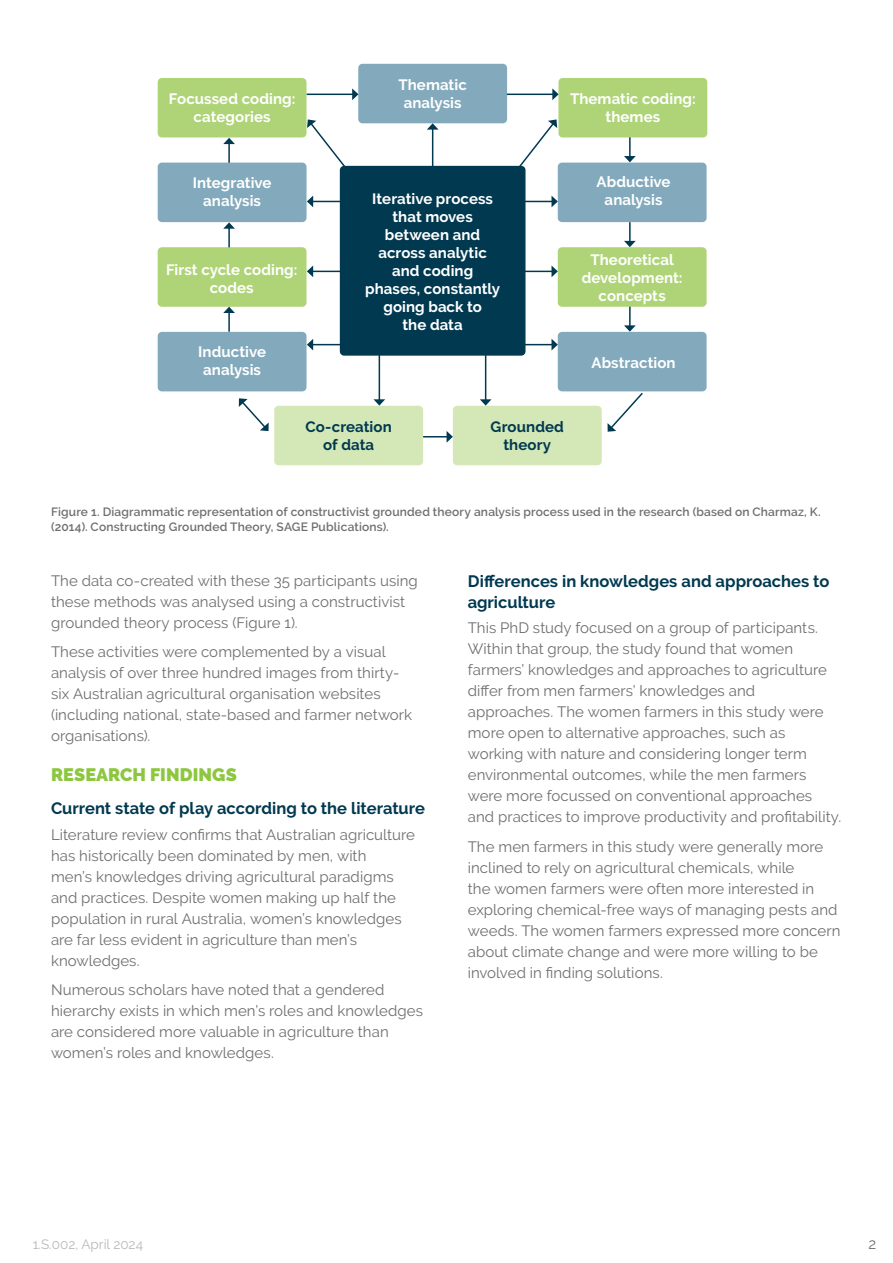
<style>
.page{position:relative;width:893px;height:1263px;background:#fff}
.page>*{position:absolute;margin:0;border:0;box-sizing:border-box;transform-origin:0 0}
.t1{font:900 18px "Raleway";letter-spacing:.005em;color:#8dc63f}
.t2{font:700 16.5px/21px "Raleway";color:#003950}
.t3{font:15px/21px "Raleway";letter-spacing:.005em;color:#6d6e71}
.t4{font:700 15px/18px "Raleway";letter-spacing:.005em;color:#fff;text-align:center}
.t5{font:700 15px/18px "Raleway";letter-spacing:.005em;color:#003950;text-align:center}
.t6{font:13.5px "Raleway";color:#b6b8ba}
.t7{font:600 12px/15px "Raleway";letter-spacing:.015em;color:#6d6e71}
</style>
<div class="page">
<div style="left:340px;top:166px;width:185px;height:190px;background:#003950;border-radius:4px"></div>
<div style="left:358px;top:64px;width:149px;height:59px;background:#82a9bc;border-radius:4px"></div>
<div style="left:158px;top:78px;width:148px;height:59px;background:#aed477;border-radius:4px"></div>
<div style="left:558px;top:78px;width:149px;height:59px;background:#aed477;border-radius:4px"></div>
<div style="left:558px;top:163px;width:149px;height:59px;background:#82a9bc;border-radius:4px"></div>
<div style="left:558px;top:247px;width:149px;height:60px;background:#aed477;border-radius:4px"></div>
<div style="left:558px;top:332px;width:149px;height:59px;background:#82a9bc;border-radius:4px"></div>
<div style="left:453px;top:406px;width:149px;height:59px;background:#d4e7b6;border-radius:4px"></div>
<div style="left:274px;top:406px;width:149px;height:59px;background:#d4e7b6;border-radius:4px"></div>
<div style="left:158px;top:332px;width:148px;height:59px;background:#82a9bc;border-radius:4px"></div>
<div style="left:158px;top:247px;width:148px;height:60px;background:#aed477;border-radius:4px"></div>
<div style="left:158px;top:163px;width:148px;height:59px;background:#82a9bc;border-radius:4px"></div>
<hr style="left:432px;top:129px;width:1px;height:59px;background:#003950">
<svg style="left:427px;top:123px;width:11px;height:7px"></svg>
<hr style="left:507px;top:271px;width:45px;height:1px;background:#003950">
<svg style="left:551px;top:265px;width:7px;height:12px"></svg>
<hr style="left:312px;top:271px;width:45px;height:1px;background:#003950">
<svg style="left:307px;top:265px;width:6px;height:12px"></svg>
<hr style="left:312px;top:344px;width:45px;height:1px;background:#003950">
<svg style="left:307px;top:339px;width:6px;height:11px"></svg>
<hr style="left:507px;top:344px;width:45px;height:1px;background:#003950">
<svg style="left:551px;top:339px;width:7px;height:11px"></svg>
<hr style="left:379px;top:355px;width:1px;height:45px;background:#003950">
<svg style="left:373px;top:399px;width:12px;height:7px"></svg>
<hr style="left:485px;top:355px;width:1px;height:45px;background:#003950">
<svg style="left:480px;top:399px;width:11px;height:7px"></svg>
<svg style="left:307px;top:119px;width:58px;height:88px"></svg>
<svg style="left:499px;top:119px;width:59px;height:88px"></svg>
<svg style="left:239px;top:398px;width:30px;height:33px"></svg>
<hr style="left:228px;top:312px;width:2px;height:20px;background:#003950">
<svg style="left:223px;top:307px;width:12px;height:6px"></svg>
<hr style="left:629px;top:137px;width:2px;height:20px;background:#003950">
<svg style="left:624px;top:156px;width:12px;height:6px"></svg>
<hr style="left:629px;top:222px;width:2px;height:20px;background:#003950">
<svg style="left:624px;top:241px;width:12px;height:6px"></svg>
<svg style="left:624px;top:307px;width:12px;height:25px"></svg>
<svg style="left:423px;top:431px;width:30px;height:12px"></svg>
<svg style="left:607px;top:391px;width:37px;height:41px"></svg>
<svg style="left:223px;top:222px;width:12px;height:25px"></svg>
<hr style="left:228px;top:143px;width:2px;height:20px;background:#003950">
<svg style="left:223px;top:138px;width:12px;height:6px"></svg>
<hr style="left:307px;top:94px;width:46px;height:1px;background:#003950">
<svg style="left:352px;top:88px;width:6px;height:12px"></svg>
<hr style="left:507px;top:94px;width:46px;height:1px;background:#003950">
<svg style="left:552px;top:88px;width:7px;height:12px"></svg>
<p class="t4" style="left:398px;top:76px;width:70px">Thematic</p>
<p class="t4" style="left:169px;top:90px;width:128px">Focussed coding:</p>
<p class="t4" style="left:404px;top:94px;width:59px">analysis</p>
<p class="t4" style="left:194px;top:108px;width:79px">categories</p>
<p class="t4" style="left:193px;top:174px;width:80px">Integrative analysis</p>
<p class="t4" style="left:166px;top:260px;width:133px">First cycle coding: codes</p>
<p class="t4" style="left:198px;top:343px;width:69px">Inductive analysis</p>
<p class="t4" style="left:365px;top:190px;width:137px">Iterative process that moves between and across analytic and coding phases, constantly going back to<br>the data</p>
<p class="t4" style="left:570px;top:90px;width:127px">Thematic coding: themes</p>
<p class="t4" style="left:597px;top:173px;width:76px">Abductive analysis</p>
<p class="t4" style="left:582px;top:251px;width:102px">Theoretical development: concepts</p>
<p class="t4" style="left:591px;top:353px;width:86px">Abstraction</p>
<p class="t5" style="left:306px;top:418px;width:88px">Co-creation of data</p>
<p class="t5" style="left:491px;top:418px;width:75px">Grounded theory</p>
<p class="t7" style="left:51px;top:504px;width:771px">Figure 1. Diagrammatic representation of constructivist grounded theory analysis process used in the research (based on Charmaz, K. (2014). Constructing Grounded Theory, SAGE Publications).</p>
<p class="t3" style="left:51px;top:570px;width:368px">The data co-created with these 35 participants using these methods was analysed using a constructivist grounded theory process (Figure 1).</p>
<p class="t3" style="left:51px;top:641px;width:363px">These activities were complemented by a visual analysis of over three hundred images from thirty&shy;six Australian agricultural organisation websites (including national, state-based and farmer network organisations).</p>
<p class="t1" style="left:51px;top:764px;width:187px">RESEARCH FINDINGS</p>
<p class="t2" style="left:51px;top:798px;width:375px">Current state of play according to the literature</p>
<p class="t3" style="left:51px;top:824px;width:365px">Literature review confirms that Australian agriculture has historically been dominated by men, with<br>men’s knowledges driving agricultural paradigms and practices. Despite women making up half the population in rural Australia, women’s knowledges are far less evident in agriculture than men’s knowledges.</p>
<p class="t3" style="left:51px;top:979px;width:373px">Numerous scholars have noted that a gendered hierarchy exists in which men’s roles and knowledges are considered more valuable in agriculture than women’s roles and knowledges.</p>
<p class="t2" style="left:468px;top:571px;width:363px">Differences in knowledges and approaches to agriculture</p>
<p class="t3" style="left:468px;top:617px;width:375px">This PhD study focused on a group of participants.<br>Within that group, the study found that women farmers’ knowledges and approaches to agriculture differ from men farmers’ knowledges and approaches. The women farmers in this study were more open to alternative approaches, such as working with nature and considering longer term environmental outcomes, while the men farmers were more focussed on conventional approaches and practices to improve productivity and profitability.</p>
<p class="t3" style="left:468px;top:836px;width:374px">The men farmers in this study were generally more inclined to rely on agricultural chemicals, while<br>the women farmers were often more interested in exploring chemical-free ways of managing pests and weeds. The women farmers expressed more concern about climate change and were more willing to be involved in finding solutions.</p>
<p class="t6" style="left:33px;top:1236px;width:112px">1.S.002, April 2024</p>
<p class="t3" style="left:868px;top:1233px;width:9px">2</p>
</div>
